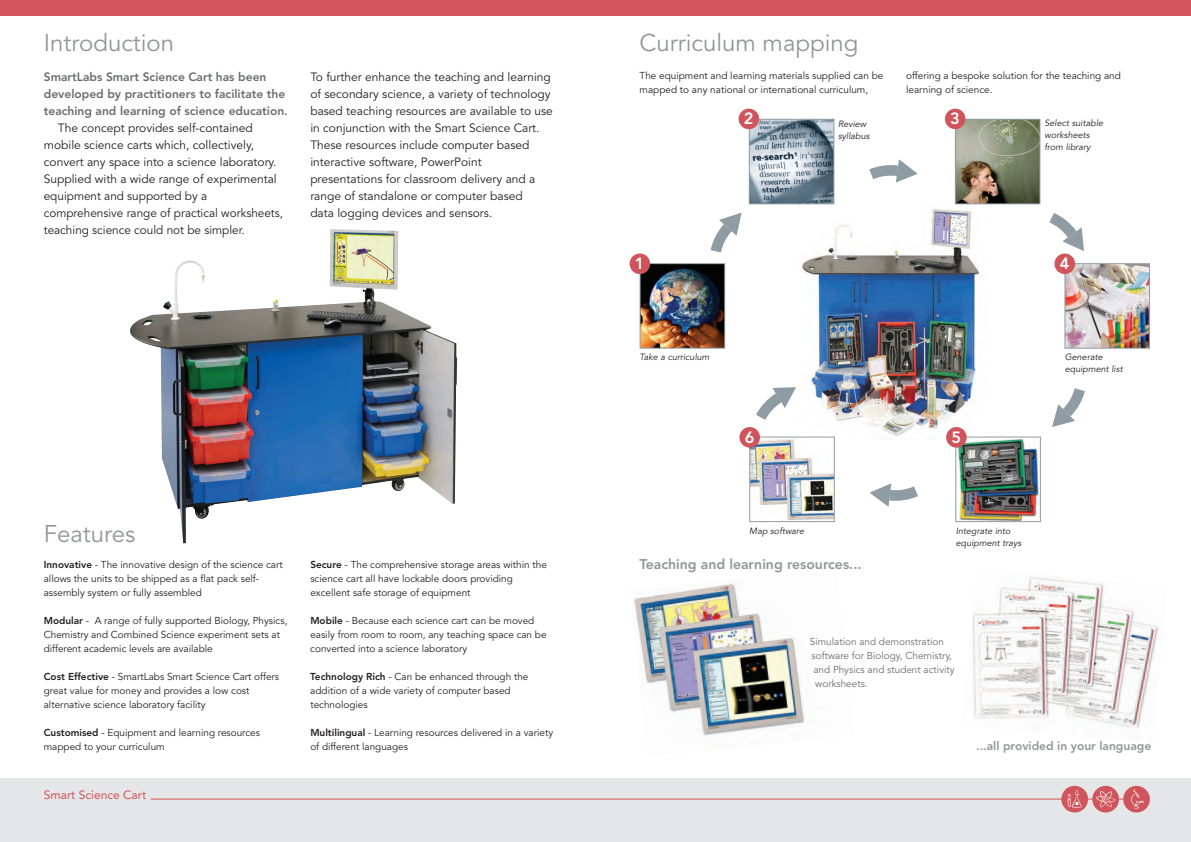
<style>
.page{position:relative;width:1191px;height:842px;background:#fff}
.page>*{position:absolute;margin:0;border:0;box-sizing:border-box;transform-origin:0 0}
.t1{font:24px "Avenir";color:#939598}
.t2{font:800 16.2px "Avenir";color:#fff}
.t3{font:800 14px "Avenir";color:#939598}
.t4{font:12px/17px "Avenir";color:#231f20}
.t5{font:800 12px/17px "Avenir";color:#6c6d70}
.t6{font:800 12px "Avenir";color:#939598}
.t7{font:12px "Avenir LT";color:#cf545b}
.t8{font:10px/14px "Avenir";color:#231f20}
.t9{font:10px "Avenir";color:#6c6d70}
.t10{font:italic 9px/12px "Avenir";letter-spacing:.005em;color:#231f20}
.s1{font-weight:800}
</style>
<div class="page">
<svg style="left:1039px;top:200px;width:45px;height:60px"></svg>
<svg style="left:1052px;top:388px;width:33px;height:39px"></svg>
<svg style="left:870px;top:483px;width:48px;height:24px"></svg>
<svg style="left:869px;top:159px;width:49px;height:24px"></svg>
<img style="left:130px;top:229px;width:327px;height:314px">
<img style="left:802px;top:209px;width:178px;height:227px">
<div style="left:0;top:0;width:605px;height:16px;background:#cf545b"></div>
<div style="left:0;top:778px;width:1191px;height:64px;background:#e5e6e7"></div>
<hr style="left:150px;top:799px;width:975px;height:1px;background:#cf545b">
<div style="left:588px;top:0;width:603px;height:16px;background:#cf545b"></div>
<img style="left:641px;top:265px;width:82px;height:82px">
<div style="left:639px;top:263px;width:86px;height:86px;border:1px solid #8f9ca4"></div>
<img style="left:1066px;top:265px;width:82px;height:82px">
<div style="left:1064px;top:263px;width:86px;height:86px;border:1px solid #8f9ca4"></div>
<img style="left:751px;top:121px;width:81px;height:81px">
<div style="left:749px;top:119px;width:85px;height:85px;border:1px solid #8f9ca4"></div>
<img style="left:751px;top:439px;width:82px;height:81px">
<div style="left:749px;top:436px;width:86px;height:86px;border:1px solid #8f9ca4"></div>
<img style="left:957px;top:438px;width:82px;height:82px">
<div style="left:955px;top:436px;width:86px;height:86px;border:1px solid #8f9ca4"></div>
<div style="left:1054px;top:253px;width:21px;height:21px;background:#cf545b;border-radius:50%"></div>
<div style="left:629px;top:253px;width:21px;height:21px;background:#cf545b;border-radius:50%"></div>
<div style="left:946px;top:427px;width:20px;height:21px;background:#cf545b;border-radius:50%"></div>
<div style="left:739px;top:427px;width:21px;height:21px;background:#cf545b;border-radius:50%"></div>
<div style="left:738px;top:109px;width:21px;height:20px;background:#cf545b;border-radius:50%"></div>
<img style="left:957px;top:121px;width:81px;height:81px">
<div style="left:955px;top:119px;width:85px;height:85px;border:1px solid #8f9ca4"></div>
<div style="left:945px;top:109px;width:20px;height:20px;background:#cf545b;border-radius:50%"></div>
<div style="left:1061px;top:786px;width:27px;height:26px;background:#cf545b;border-radius:50%"></div>
<div style="left:1092px;top:786px;width:27px;height:26px;background:#cf545b;border-radius:50%"></div>
<div style="left:1123px;top:786px;width:26px;height:26px;background:#cf545b;border-radius:50%"></div>
<svg style="left:1067px;top:789px;width:48px;height:21px"></svg>
<svg style="left:1125px;top:786px;width:18px;height:25px"></svg>
<img style="left:634px;top:583px;width:170px;height:153px">
<img style="left:972px;top:577px;width:187px;height:151px">
<svg style="left:710px;top:200px;width:47px;height:53px"></svg>
<svg style="left:744px;top:373px;width:64px;height:57px"></svg>
<h1 class="t1" style="left:44px;top:29px;width:132px">Introduction</h1>
<p class="t5" style="left:44px;top:69px;width:245px">SmartLabs Smart Science Cart has been developed by practitioners to facilitate the teaching and learning of science education.</p>
<p class="t4" style="left:44px;top:120px;width:241px;text-indent:14px">The concept provides self-contained mobile science carts which, collectively, convert any space into a science laboratory.<br>Supplied with a wide range of experimental equipment and supported by a comprehensive range of practical worksheets, teaching science could not be simpler.</p>
<p class="t4" style="left:310px;top:69px;width:244px">To further enhance the teaching and learning of secondary science, a variety of technology based teaching resources are available to use in conjunction with the Smart Science Cart.<br>These resources include computer based interactive software, PowerPoint presentations for classroom delivery and a range of standalone or computer based<br>data logging devices and sensors.</p>
<h1 class="t1" style="left:44px;top:519px;width:93px">Features</h1>
<p class="t8" style="left:44px;top:558px;width:240px"><span class="s1">Innovative</span> - The innovative design of the science cart allows the units to be shipped as a flat pack self&shy;assembly system or fully assembled</p>
<p class="t8" style="left:44px;top:614px;width:245px"><span class="s1">Modular</span> - A range of fully supported Biology, Physics,<br>Chemistry and Combined Science experiment sets at different academic levels are available</p>
<p class="t8" style="left:44px;top:670px;width:237px"><span class="s1">Cost Effective</span> - SmartLabs Smart Science Cart offers great value for money and provides a low cost alternative science laboratory facility</p>
<p class="t8" style="left:44px;top:726px;width:218px"><span class="s1">Customised</span> - Equipment and learning resources mapped to your curriculum</p>
<p class="t7" style="left:44px;top:788px;width:104px">Smart Science Cart</p>
<p class="t8" style="left:310px;top:558px;width:238px"><span class="s1">Secure</span> - The comprehensive storage areas within the science cart all have lockable doors providing excellent safe storage of equipment</p>
<p class="t8" style="left:310px;top:614px;width:238px"><span class="s1">Mobile</span> - Because each science cart can be moved easily from room to room, any teaching space can be converted into a science laboratory</p>
<p class="t8" style="left:310px;top:670px;width:220px"><span class="s1">Technology Rich</span> - Can be enhanced through the addition of a wide variety of computer based technologies</p>
<p class="t8" style="left:310px;top:726px;width:244px"><span class="s1">Multilingual</span> - Learning resources delivered in a variety of different languages</p>
<h1 class="t1" style="left:639px;top:29px;width:220px">Curriculum mapping</h1>
<p class="t8" style="left:639px;top:69px;width:245px">The equipment and learning materials supplied can be mapped to any national or international curriculum,</p>
<p class="t8" style="left:906px;top:69px;width:216px">offering a bespoke solution for the teaching and learning of science.</p>
<h2 class="t2" style="left:744px;top:109px;width:11px">2</h2>
<p class="t10" style="left:838px;top:118px;width:33px">Review syllabus</p>
<h2 class="t2" style="left:950px;top:109px;width:11px">3</h2>
<p class="t10" style="left:1044px;top:118px;width:60px">Select suitable worksheets from library</p>
<h2 class="t2" style="left:635px;top:254px;width:11px">1</h2>
<h2 class="t2" style="left:1059px;top:254px;width:11px">4</h2>
<p class="t10" style="left:639px;top:352px;width:71px">Take a curriculum</p>
<h2 class="t2" style="left:744px;top:428px;width:11px">6</h2>
<h2 class="t2" style="left:951px;top:428px;width:11px">5</h2>
<p class="t10" style="left:749px;top:525px;width:56px">Map software</p>
<p class="t10" style="left:955px;top:525px;width:67px">Integrate into equipment trays</p>
<h3 class="t3" style="left:639px;top:555px;width:224px">Teaching and learning resources...</h3>
<p class="t9" style="left:809px;top:635px;width:136px">Simulation and demonstration</p>
<p class="t9" style="left:811px;top:649px;width:142px">software for Biology, Chemistry,</p>
<p class="t9" style="left:813px;top:663px;width:143px">and Physics and student activity</p>
<p class="t9" style="left:815px;top:677px;width:54px">worksheets.</p>
<p class="t10" style="left:1064px;top:351px;width:59px">Generate equipment list</p>
<p class="t6" style="left:976px;top:739px;width:177px">...all provided in your language</p>
</div>
